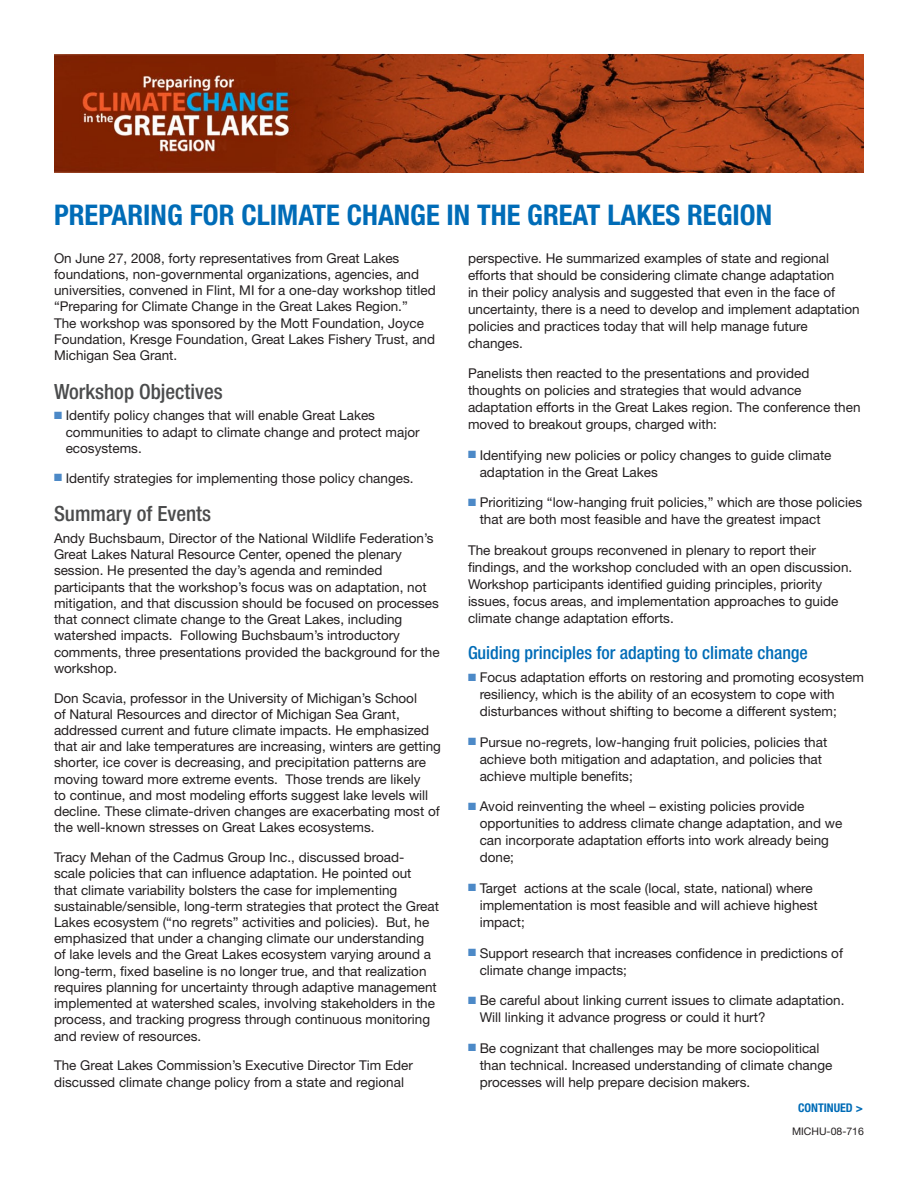
<style>
.page{position:relative;width:918px;height:1188px;background:#fff}
.page>*{position:absolute;margin:0;border:0;box-sizing:border-box;transform-origin:0 0}
.t1{font:700 condensed 28.5px "Helvetica Neue";color:#006cb7}
.subhead{font:500 condensed 21px "Helvetica Neue";color:#4b4c4d}
.subhead_blue{font:500 condensed 18px "Helvetica Neue";color:#006cb7}
.body_text{font:13.5px/16.2px "Helvetica Neue";color:#231f20}
.t2{font:700 condensed 12px "Helvetica Neue";color:#006cb7}
.body_text-2{font:10.5px "Helvetica Neue";color:#231f20}
.s1{color:#4c89c7}
</style>
<div class="page">
<img style="left:54px;top:54px;width:810px;height:119px">
<p class="t1" style="left:54px;top:198px;width:720px">PREPARING FOR CLIMATE CHANGE IN THE GREAT LAKES REGION</p>
<p class="body_text" style="left:54px;top:250px;width:383px">On June 27, 2008, forty representatives from Great Lakes foundations, non-governmental organizations, agencies, and universities, convened in Flint, MI for a one-day workshop titled “Preparing for Climate Change in the Great Lakes Region.”<br>The workshop was sponsored by the Mott Foundation, Joyce Foundation, Kresge Foundation, Great Lakes Fishery Trust, and Michigan Sea Grant.</p>
<p class="subhead" style="left:54px;top:379px;width:170px">Workshop Objectives</p>
<p class="body_text" style="left:66px;top:407px;width:355px;text-indent:-12px"><span class="s1">■</span> Identify policy changes that will enable Great Lakes communities to adapt to climate change and protect major ecosystems.</p>
<p class="body_text" style="left:54px;top:469px;width:361px"><span class="s1">■</span> Identify strategies for implementing those policy changes.</p>
<p class="subhead" style="left:54px;top:501px;width:159px">Summary of Events</p>
<p class="body_text" style="left:54px;top:530px;width:387px">Andy Buchsbaum, Director of the National Wildlife Federation’s Great Lakes Natural Resource Center, opened the plenary session. He presented the day’s agenda and reminded participants that the workshop’s focus was on adaptation, not mitigation, and that discussion should be focused on processes that connect climate change to the Great Lakes, including watershed impacts. Following Buchsbaum’s introductory comments, three presentations provided the background for the workshop.</p>
<p class="body_text" style="left:54px;top:689px;width:389px">Don Scavia, professor in the University of Michigan’s School<br>of Natural Resources and director of Michigan Sea Grant, addressed current and future climate impacts. He emphasized that air and lake temperatures are increasing, winters are getting shorter, ice cover is decreasing, and precipitation patterns are moving toward more extreme events. Those trends are likely<br>to continue, and most modeling efforts suggest lake levels will decline. These climate-driven changes are exacerbating most of the well-known stresses on Great Lakes ecosystems.</p>
<p class="body_text" style="left:54px;top:849px;width:387px">Tracy Mehan of the Cadmus Group Inc., discussed broad&shy;scale policies that can influence adaptation. He pointed out<br>that climate variability bolsters the case for implementing sustainable/sensible, long-term strategies that protect the Great Lakes ecosystem (“no regrets” activities and policies). But, he emphasized that under a changing climate our understanding of lake levels and the Great Lakes ecosystem varying around a long-term, fixed baseline is no longer true, and that realization requires planning for uncertainty through adaptive management implemented at watershed scales, involving stakeholders in the process, and tracking progress through continuous monitoring and review of resources.</p>
<p class="body_text" style="left:54px;top:1057px;width:361px">The Great Lakes Commission’s Executive Director Tim Eder discussed climate change policy from a state and regional</p>
<p class="body_text" style="left:468px;top:249px;width:393px;line-height:17px">perspective. He summarized examples of state and regional efforts that should be considering climate change adaptation<br>in their policy analysis and suggested that even in the face of uncertainty, there is a need to develop and implement adaptation policies and practices today that will help manage future changes.</p>
<p class="body_text" style="left:468px;top:365px;width:394px;line-height:17px">Panelists then reacted to the presentations and provided thoughts on policies and strategies that would advance adaptation efforts in the Great Lakes region. The conference then moved to breakout groups, charged with:</p>
<p class="body_text" style="left:480px;top:446px;width:353px;line-height:17px;text-indent:-12px"><span class="s1">■</span> Identifying new policies or policy changes to guide climate adaptation in the Great Lakes</p>
<p class="body_text" style="left:480px;top:494px;width:384px;line-height:17px;text-indent:-12px"><span class="s1">■</span> Prioritizing “low-hanging fruit policies,” which are those policies that are both most feasible and have the greatest impact</p>
<p class="body_text" style="left:468px;top:541px;width:386px;line-height:17px">The breakout groups reconvened in plenary to report their findings, and the workshop concluded with an open discussion.<br>Workshop participants identified guiding principles, priority issues, focus areas, and implementation approaches to guide climate change adaptation efforts.</p>
<p class="subhead_blue" style="left:468px;top:642px;width:341px">Guiding principles for adapting to climate change</p>
<p class="body_text" style="left:480px;top:669px;width:386px;line-height:17px;text-indent:-12px"><span class="s1">■</span> Focus adaptation efforts on restoring and promoting ecosystem resiliency, which is the ability of an ecosystem to cope with disturbances without shifting to become a different system;</p>
<p class="body_text" style="left:480px;top:733px;width:349px;line-height:17px;text-indent:-12px"><span class="s1">■</span> Pursue no-regrets, low-hanging fruit policies, policies that achieve both mitigation and adaptation, and policies that achieve multiple benefits;</p>
<p class="body_text" style="left:480px;top:798px;width:364px;line-height:17px;text-indent:-12px"><span class="s1">■</span> Avoid reinventing the wheel – existing policies provide opportunities to address climate change adaptation, and we can incorporate adaptation efforts into work already being done;</p>
<p class="body_text" style="left:480px;top:880px;width:340px;line-height:17px;text-indent:-12px"><span class="s1">■</span> Target actions at the scale (local, state, national) where implementation is most feasible and will achieve highest impact;</p>
<p class="body_text" style="left:480px;top:944px;width:365px;line-height:17px;text-indent:-12px"><span class="s1">■</span> Support research that increases confidence in predictions of climate change impacts;</p>
<p class="body_text" style="left:480px;top:992px;width:366px;line-height:17px;text-indent:-12px"><span class="s1">■</span> Be careful about linking current issues to climate adaptation.<br>Will linking it advance progress or could it hurt?</p>
<p class="body_text" style="left:480px;top:1039px;width:354px;line-height:17px;text-indent:-12px"><span class="s1">■</span> Be cognizant that challenges may be more sociopolitical than technical. Increased understanding of climate change processes will help prepare decision makers.</p>
<p class="t2" style="left:798px;top:1100px;width:7px">CONTIN</p>
<p class="t2" style="left:834px;top:1100px;width:31px">UED &gt;</p>
<p class="body_text-2" style="left:792px;top:1125px;width:73px">MICHU-08-716</p>
</div>
